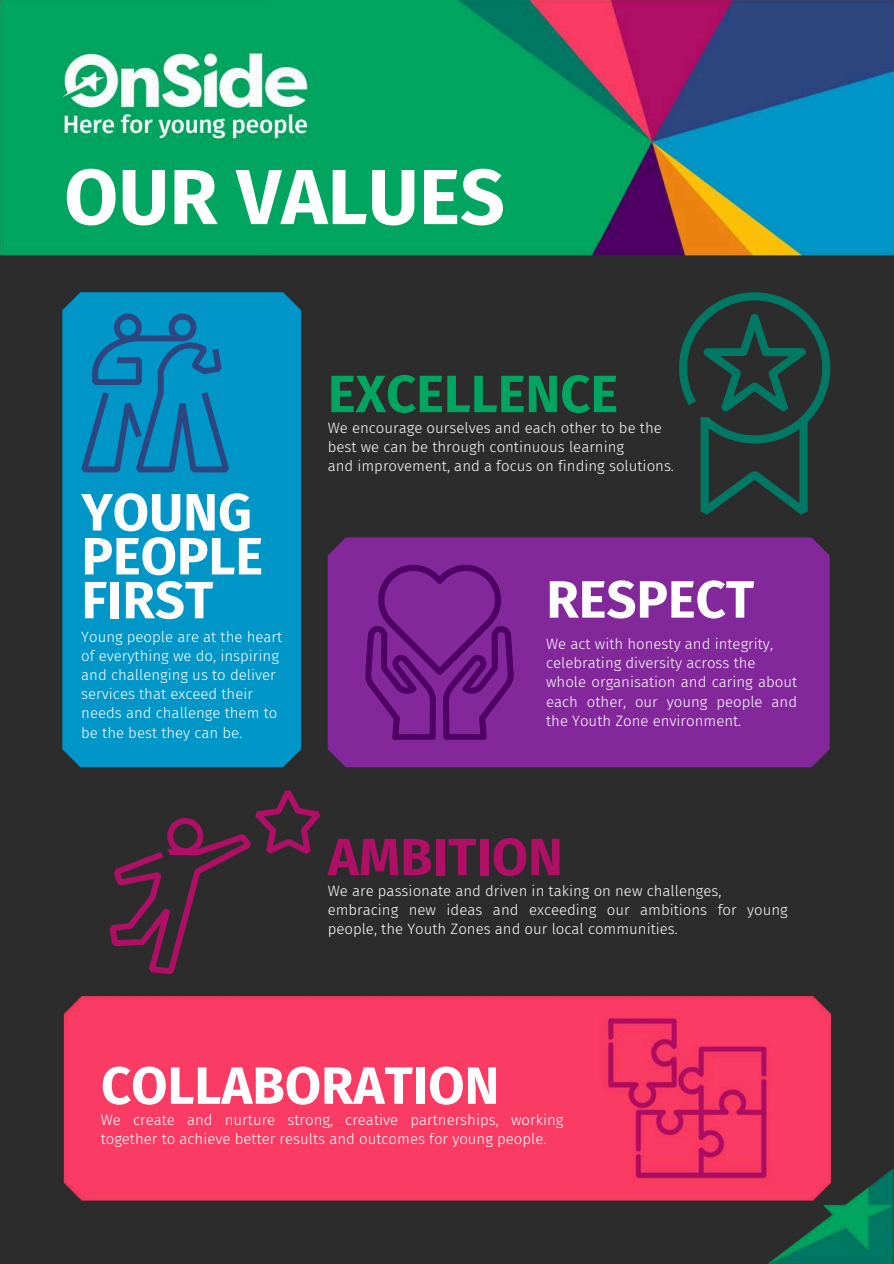
<style>
.page{position:relative;width:894px;height:1264px;background:#fff}
.page>*{position:absolute;margin:0;border:0;box-sizing:border-box;transform-origin:0 0}
.t1{font:700 78px "Fira Sans";letter-spacing:.005em;color:#fff}
.t2{font:700 52.5px/43.8px "Fira Sans";color:#fff}
.t3{font:700 52.5px "Fira Sans";color:#00a55f}
.t4{font:700 52.5px "Fira Sans";color:#af0f64}
.t5{font:300 15px/19.2px "Fira Sans";color:#fff}
</style>
<div class="page">
<div style="left:0;top:0;width:893px;height:1263px;background:#2c2c2c"></div>
<div style="left:62px;top:292px;width:239px;height:475px;background:#0096c8"></div>
<svg style="left:81px;top:313px;width:148px;height:159px;background:#0b81b6"></svg>
<svg style="left:109px;top:790px;width:211px;height:184px"></svg>
<div style="left:327px;top:537px;width:502px;height:230px;background:#82289b"></div>
<svg style="left:365px;top:564px;width:148px;height:176px;background:#741d8c"></svg>
<img style="left:0;top:0;width:893px;height:256px">
<svg style="left:679px;top:292px;width:151px;height:222px"></svg>
<img style="left:63px;top:995px;width:830px;height:268px">
<h1 class="t1" style="left:64px;top:151px;width:442px">OUR VALUES</h1>
<h2 class="t3" style="left:328px;top:363px;width:291px">EXCELLENCE</h2>
<h2 class="t2" style="left:81px;top:491px;width:183px">YOUNG<br>PEOPLE<br>FIRST</h2>
<p class="t5" style="left:81px;top:627px;width:202px">Young people are at the heart of everything we do, inspiring and challenging us to deliver services that exceed their needs and challenge them to be the best they can be.</p>
<p class="t5" style="left:327px;top:418px;width:348px">We encourage ourselves and each other to be the best we can be through continuous learning<br>and improvement, and a focus on finding solutions.</p>
<h2 class="t2" style="left:546px;top:578px;width:209px">RESPECT</h2>
<p class="t5" style="left:546px;top:634px;width:252px">We act with honesty and integrity, celebrating diversity across the whole organisation and caring about each other, our young people and the Youth Zone environment.</p>
<h2 class="t4" style="left:328px;top:826px;width:236px">AMBITION</h2>
<p class="t5" style="left:327px;top:881px;width:461px">We are passionate and driven in taking on new challenges, embracing new ideas and exceeding our ambitions for young people, the Youth Zones and our local communities.</p>
<h2 class="t2" style="left:101px;top:1064px;width:400px">COLLABORATION</h2>
<p class="t5" style="left:101px;top:1110px;width:464px">We create and nurture strong, creative partnerships, working together to achieve better results and outcomes for young people.</p>
</div>
